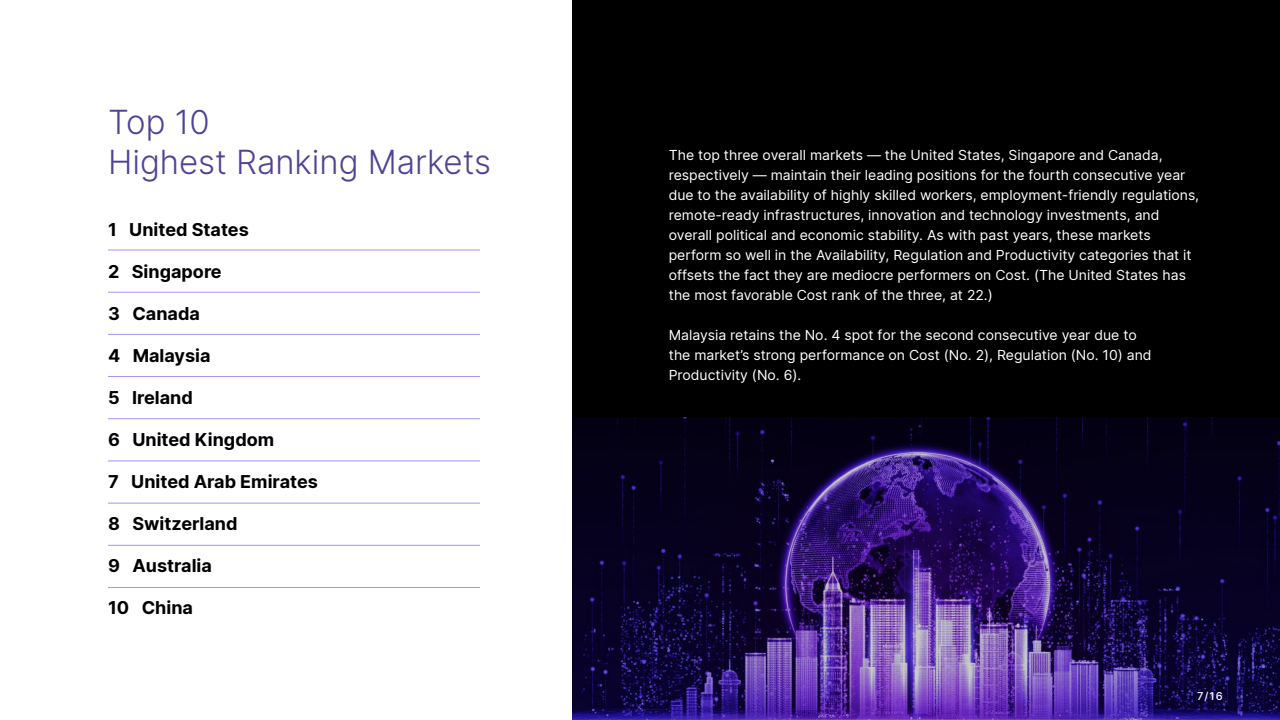
<style>
.page{position:relative;width:1280px;height:720px;background:#fff}
.page>*{position:absolute;margin:0;border:0;box-sizing:border-box;transform-origin:0 0}
.t1{font:300 33px/39.6px "Inter";color:#4f4296}
.t2{font:700 18px "Inter";color:#000}
.t3{font:14px/20px "Inter";color:#fff}
.t4{font:500 11px "Inter";color:#fff}
</style>
<div class="page">
<div style="left:572px;top:0;width:708px;height:720px;background:#000"></div>
<img style="left:572px;top:417px;width:708px;height:303px">
<hr style="left:108px;top:250px;width:372px;height:1px;background:#9e94fa">
<hr style="left:108px;top:418px;width:372px;height:1px;background:#9e94fa">
<hr style="left:108px;top:334px;width:372px;height:1px;background:#9e94fa">
<hr style="left:108px;top:503px;width:372px;height:1px;background:#9e94fa">
<hr style="left:108px;top:292px;width:372px;height:1px;background:#9e94fa">
<hr style="left:108px;top:460px;width:372px;height:1px;background:#9e94fa">
<hr style="left:108px;top:376px;width:372px;height:1px;background:#9e94fa">
<hr style="left:108px;top:545px;width:372px;height:1px;background:#9e94fa">
<hr style="left:108px;top:587px;width:372px;height:1px;background:#9e94fa">
<h1 class="t1" style="left:108px;top:102px;width:385px">Top 10<br>Highest Ranking Markets</h1>
<p class="t2" style="left:108px;top:216px;width:142px">1 United States</p>
<p class="t2" style="left:108px;top:258px;width:115px">2 Singapore</p>
<p class="t2" style="left:108px;top:300px;width:93px">3 Canada</p>
<p class="t2" style="left:108px;top:342px;width:104px">4 Malaysia</p>
<p class="t2" style="left:108px;top:384px;width:86px">5 Ireland</p>
<p class="t2" style="left:108px;top:426px;width:168px">6 United Kingdom</p>
<p class="t2" style="left:108px;top:468px;width:211px">7 United Arab Emirates</p>
<p class="t2" style="left:108px;top:510px;width:131px">8 Switzerland</p>
<p class="t2" style="left:108px;top:552px;width:105px">9 Australia</p>
<p class="t2" style="left:108px;top:594px;width:87px">10 China</p>
<p class="t3" style="left:669px;top:144px;width:532px">The top three overall markets — the United States, Singapore and Canada, respectively — maintain their leading positions for the fourth consecutive year due to the availability of highly skilled workers, employment-friendly regulations, remote-ready infrastructures, innovation and technology investments, and overall political and economic stability. As with past years, these markets perform so well in the Availability, Regulation and Productivity categories that it offsets the fact they are mediocre performers on Cost. (The United States has the most favorable Cost rank of the three, at 22.)</p>
<p class="t3" style="left:669px;top:324px;width:484px">Malaysia retains the No. 4 spot for the second consecutive year due to the market’s strong performance on Cost (No. 2), Regulation (No. 10) and<br>Productivity (No. 6).</p>
<p class="t4" style="left:1197px;top:688px;width:27px">7/16</p>
</div>
